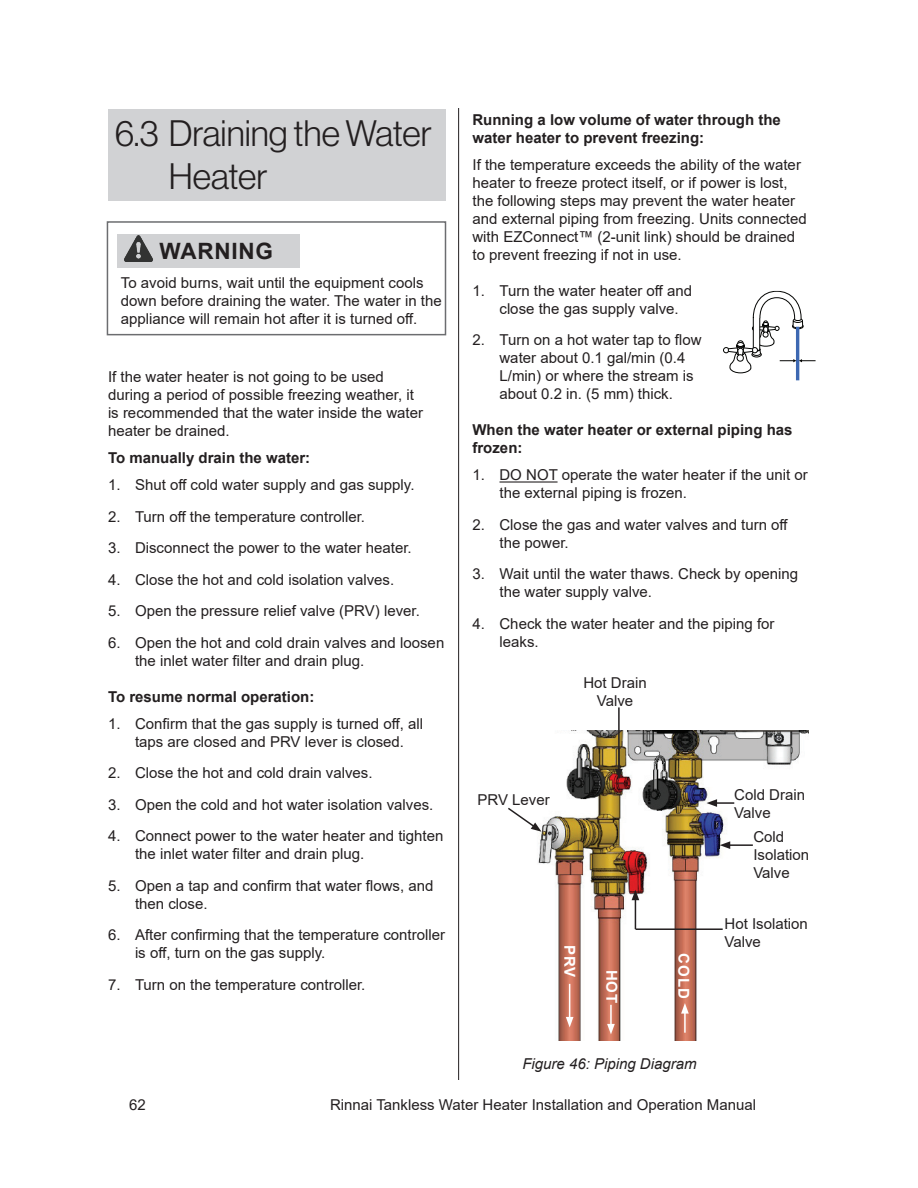
<style>
.page{position:relative;width:918px;height:1188px;background:#fff}
.page>*{position:absolute;margin:0;border:0;box-sizing:border-box;transform-origin:0 0}
.t1{font:36px/43.2px "N Haas Grotesk DS Std 45 Lt";color:#231f20}
.t2{font:700 22.5px "Arial";letter-spacing:.035em;color:#231f20}
.t3{font:15px/18px "Arial";color:#231f20}
.t4{font:700 15px/18px "Arial";color:#231f20}
.t5{font:italic 15px "Arial";color:#231f20}
.t6{font:700 15px "Arial";letter-spacing:.06em;color:#fff}
</style>
<div class="page">
<img style="left:538px;top:731px;width:270px;height:310px">
<svg style="left:723px;top:291px;width:93px;height:90px"></svg>
<svg style="left:707px;top:799px;width:27px;height:8px"></svg>
<hr style="left:728px;top:844px;width:25px;height:2px;background:#231f20">
<svg style="left:720px;top:841px;width:10px;height:8px"></svg>
<hr style="left:635px;top:898px;width:1px;height:31px;background:#231f20">
<svg style="left:632px;top:890px;width:7px;height:10px"></svg>
<hr style="left:636px;top:928px;width:87px;height:2px;background:#231f20">
<hr style="left:618px;top:707px;width:2px;height:64px;background:#231f20">
<svg style="left:615px;top:769px;width:8px;height:10px"></svg>
<hr style="left:569px;top:984px;width:1px;height:35px;background:#fff">
<svg style="left:566px;top:1017px;width:7px;height:10px"></svg>
<hr style="left:610px;top:1005px;width:2px;height:21px;background:#fff">
<svg style="left:607px;top:1024px;width:8px;height:10px"></svg>
<hr style="left:684px;top:1011px;width:2px;height:22px;background:#fff">
<svg style="left:681px;top:1003px;width:8px;height:11px"></svg>
<svg style="left:508px;top:806px;width:34px;height:26px"></svg>
<hr style="left:458px;top:108px;width:1px;height:972px;background:#231f20">
<div style="left:108px;top:109px;width:338px;height:91px;background:#d1d2d4"></div>
<div style="left:107px;top:221px;width:339px;height:114px;border:2px solid #6c6d70"></div>
<div style="left:117px;top:234px;width:183px;height:33px;background:#d1d2d4"></div>
<img style="left:124px;top:236px;width:29px;height:26px">
<hr style="left:500px;top:481px;width:58px;height:2px;background:#231f20">
<h1 class="t1" style="left:169px;top:111px;width:265px;text-indent:-54px">6.3 Draining the Water<br>Heater</h1>
<h2 class="t2" style="left:160px;top:236px;width:115px">WARNING</h2>
<p class="t3" style="left:121px;top:274px;width:322px">To avoid burns, wait until the equipment cools down before draining the water. The water in the appliance will remain hot after it is turned off.</p>
<p class="t3" style="left:108px;top:368px;width:317px">If the water heater is not going to be used during a period of possible freezing weather, it is recommended that the water inside the water heater be drained.</p>
<p class="t4" style="left:108px;top:449px;width:204px">To manually drain the water:</p>
<p class="t3" style="left:108px;top:476px;width:308px">1. Shut off cold water supply and gas supply.</p>
<p class="t3" style="left:108px;top:508px;width:259px">2. Turn off the temperature controller.</p>
<p class="t3" style="left:108px;top:539px;width:305px">3. Disconnect the power to the water heater.</p>
<p class="t3" style="left:108px;top:571px;width:288px">4. Close the hot and cold isolation valves.</p>
<p class="t3" style="left:108px;top:602px;width:313px">5. Open the pressure relief valve (PRV) lever.</p>
<p class="t3" style="left:135px;top:634px;width:311px;text-indent:-27px">6. Open the hot and cold drain valves and loosen the inlet water filter and drain plug.</p>
<p class="t4" style="left:108px;top:688px;width:208px">To resume normal operation:</p>
<p class="t3" style="left:108px;top:715px;width:317px;text-align:center">1. Confirm that the gas supply is turned off, all taps are closed and PRV lever is closed.</p>
<p class="t3" style="left:108px;top:764px;width:266px">2. Close the hot and cold drain valves.</p>
<p class="t3" style="left:108px;top:796px;width:327px">3. Open the cold and hot water isolation valves.</p>
<p class="t3" style="left:135px;top:827px;width:310px;text-indent:-27px">4. Connect power to the water heater and tighten the inlet water filter and drain plug.</p>
<p class="t3" style="left:135px;top:877px;width:300px;text-indent:-27px">5. Open a tap and confirm that water flows, and then close.</p>
<p class="t3" style="left:135px;top:926px;width:312px;text-indent:-27px">6. After confirming that the temperature controller is off, turn on the gas supply.</p>
<p class="t3" style="left:108px;top:976px;width:259px">7. Turn on the temperature controller.</p>
<p class="t4" style="left:472px;top:111px;width:310px">Running a low volume of water through the water heater to prevent freezing:</p>
<p class="t3" style="left:472px;top:156px;width:336px">If the temperature exceeds the ability of the water heater to freeze protect itself, or if power is lost, the following steps may prevent the water heater and external piping from freezing. Units connected with EZConnect™ (2-unit link) should be drained to prevent freezing if not in use.</p>
<p class="t3" style="left:500px;top:282px;width:194px;text-indent:-27px">1. Turn the water heater off and close the gas supply valve.</p>
<p class="t3" style="left:500px;top:331px;width:204px;text-indent:-27px">2. Turn on a hot water tap to flow water about 0.1 gal/min (0.4<br>L/min) or where the stream is about 0.2 in. (5 mm) thick.</p>
<p class="t4" style="left:472px;top:421px;width:322px">When the water heater or external piping has frozen:</p>
<p class="t3" style="left:500px;top:466px;width:310px;text-indent:-27px">1. DO NOT operate the water heater if the unit or the external piping is frozen.</p>
<p class="t3" style="left:500px;top:516px;width:290px;text-indent:-27px">2. Close the gas and water valves and turn off the power.</p>
<p class="t3" style="left:500px;top:565px;width:300px;text-indent:-27px">3. Wait until the water thaws. Check by opening the water supply valve.</p>
<p class="t3" style="left:500px;top:615px;width:277px;text-indent:-27px">4. Check the water heater and the piping for leaks.</p>
<p class="t3" style="left:583px;top:674px;width:65px;text-align:center">Hot Drain<br>Valve</p>
<p class="t3" style="left:477px;top:790px;width:74px">PRV Lever</p>
<p class="t6" style="left:580px;top:945px;width:34px;rotate:90deg">PRV</p>
<p class="t6" style="left:694px;top:953px;width:47px;rotate:90deg">COLD</p>
<p class="t6" style="left:622px;top:970px;width:35px;rotate:90deg">HOT</p>
<p class="t5" style="left:522px;top:1054px;width:176px">Figure 46: Piping Diagram</p>
<p class="t3" style="left:734px;top:786px;width:72px">Cold Drain<br>Valve</p>
<p class="t3" style="left:753px;top:827px;width:57px">Cold<br>Isolation<br>Valve</p>
<p class="t3" style="left:725px;top:914px;width:85px">Hot Isolation<br>Valve</p>
<p class="t3" style="left:129px;top:1096px;width:18px">62</p>
<p class="t3" style="left:330px;top:1096px;width:428px">Rinnai Tankless Water Heater Installation and Operation Manual</p>
</div>
